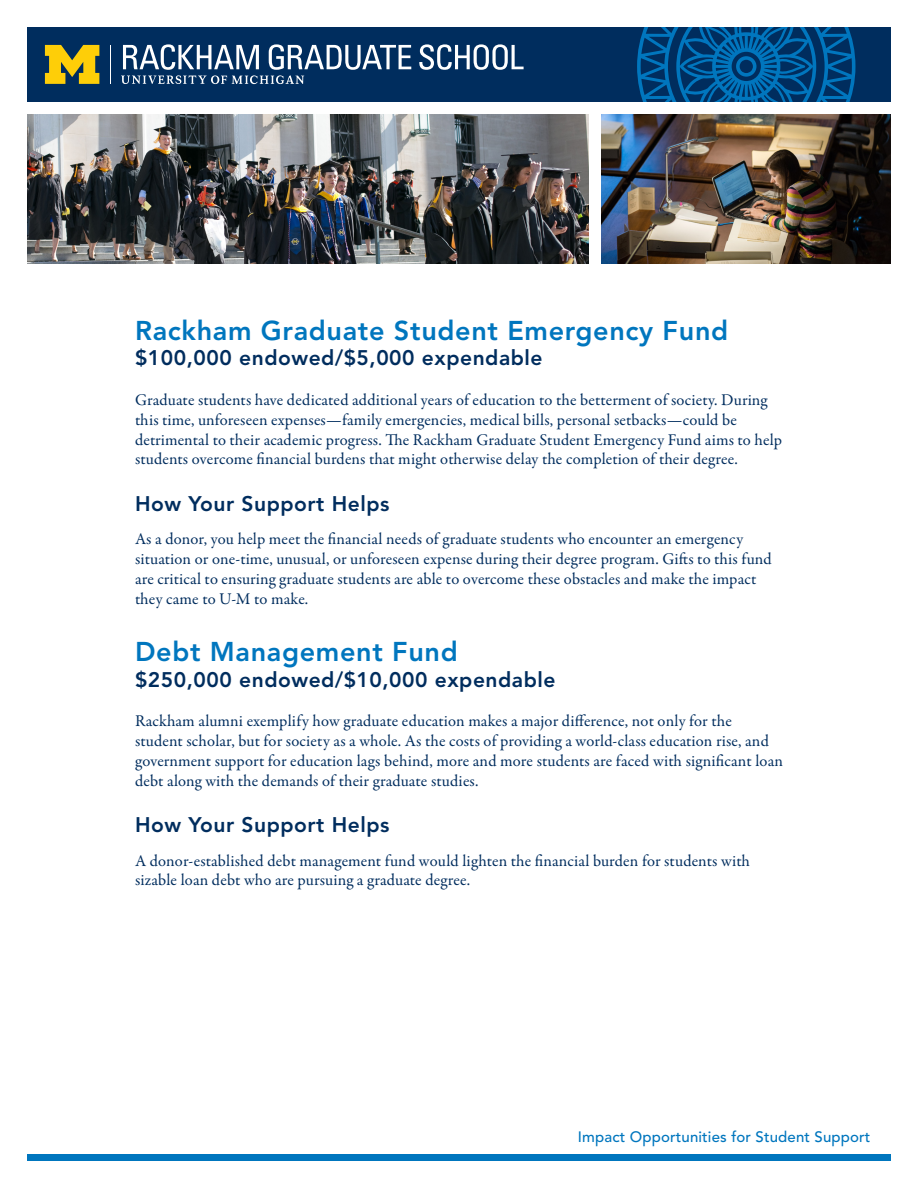
<style>
.page{position:relative;width:918px;height:1188px;background:#fff}
.page>*{position:absolute;margin:0;border:0;box-sizing:border-box;transform-origin:0 0}
.t1{font:800 27px "Avenir LT Std";letter-spacing:.025em;color:#0076be}
.t2{font:800 21px "Avenir LT Std";letter-spacing:.025em;color:#002d5e}
.t3{font:16.5px/19.8px "Garamond Premr Pro";letter-spacing:.01em;color:#002d5e}
.t4{font:500 15px "Avenir LT Std";letter-spacing:.01em;color:#0076be}
</style>
<div class="page">
<div style="left:27px;top:1155px;width:864px;height:6px;background:#0076be"></div>
<div style="left:27px;top:27px;width:864px;height:75px;background:#002d5e"></div>
<svg style="left:419px;top:44px;width:105px;height:26px"></svg>
<hr style="left:110px;top:45px;width:1px;height:39px;background:#fff">
<svg style="left:45px;top:45px;width:54px;height:39px"></svg>
<svg style="left:121px;top:44px;width:290px;height:40px"></svg>
<svg style="left:637px;top:27px;width:218px;height:75px"></svg>
<img style="left:27px;top:114px;width:562px;height:150px">
<img style="left:602px;top:114px;width:289px;height:150px">
<p class="t1" style="left:135px;top:315px;width:595px">Rackham Graduate Student Emergency Fund</p>
<p class="t2" style="left:135px;top:346px;width:409px">$100,000 endowed/$5,000 expendable</p>
<p class="t3" style="left:135px;top:390px;width:649px">Graduate students have dedicated additional years of education to the betterment of society. During this time, unforeseen expenses—family emergencies, medical bills, personal setbacks—could be detrimental to their academic progress. The Rackham Graduate Student Emergency Fund aims to help students overcome financial burdens that might otherwise delay the completion of their degree.</p>
<p class="t2" style="left:135px;top:491px;width:256px">How Your Support Helps</p>
<p class="t3" style="left:135px;top:530px;width:638px">As a donor, you help meet the financial needs of graduate students who encounter an emergency situation or one-time, unusual, or unforeseen expense during their degree program. Gifts to this fund are critical to ensuring graduate students are able to overcome these obstacles and make the impact they came to U-M to make.</p>
<p class="t1" style="left:135px;top:636px;width:324px">Debt Management Fund</p>
<p class="t2" style="left:135px;top:667px;width:422px">$250,000 endowed/$10,000 expendable</p>
<p class="t3" style="left:135px;top:712px;width:650px">Rackham alumni exemplify how graduate education makes a major difference, not only for the student scholar, but for society as a whole. As the costs of providing a world-class education rise, and government support for education lags behind, more and more students are faced with significant loan debt along with the demands of their graduate studies.</p>
<p class="t2" style="left:135px;top:812px;width:256px">How Your Support Helps</p>
<p class="t3" style="left:135px;top:851px;width:617px">A donor-established debt management fund would lighten the financial burden for students with sizable loan debt who are pursuing a graduate degree.</p>
<p class="t4" style="left:578px;top:1128px;width:294px">Impact Opportunities for Student Support</p>
</div>
